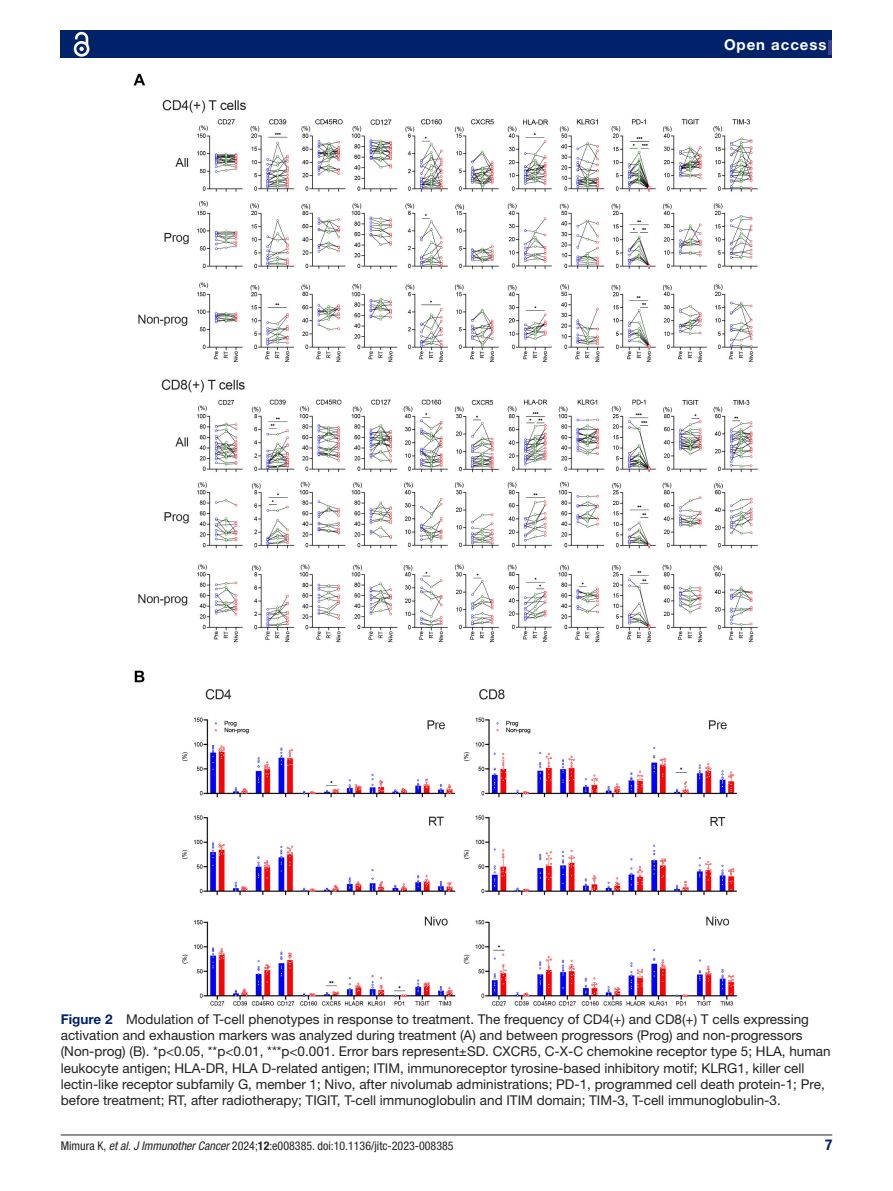
<style>
.page{position:relative;width:893px;height:1191px;background:#fff}
.page>*{position:absolute;margin:0;border:0;box-sizing:border-box;transform-origin:0 0}
.t1{font:700 15px "Helvetica Neue LT Std";letter-spacing:.065em;color:#fff}
.t2{font:700 condensed 15px "Helvetica Neue LT Std";color:#00226b}
.t3{font:13.5px/16.2px "Helvetica Neue LT Std";color:#231f20}
.t4{font:condensed 12px "Helvetica Neue LT Std";color:#231f20}
.s1{font-weight:700;color:#00226b}
.s2{font-style:italic}
.s3{font-weight:700}
</style>
<div class="page">
<hr style="left:61px;top:1134px;width:771px;height:1px;background:#231f20">
<div style="left:61px;top:31px;width:771px;height:27px;background:#00226b"></div>
<hr style="left:828px;top:40px;width:4px;height:15px;background:#414099">
<svg style="left:73px;top:31px;width:17px;height:26px"></svg>
<img style="left:133px;top:73px;width:625px;height:933px">
<p class="t1" style="left:724px;top:35px;width:104px">Open access</p>
<p class="t3" style="left:61px;top:1011px;width:771px"><span class="s1">Figure 2</span> Modulation of T-cell phenotypes in response to treatment. The frequency of CD4(+) and CD8(+) T cells expressing activation and exhaustion markers was analyzed during treatment (A) and between progressors (Prog) and non-progressors (Non-prog) (B). *p&lt;0.05, **p&lt;0.01, ***p&lt;0.001. Error bars represent±SD. CXCR5, C-X-C chemokine receptor type 5; HLA, human leukocyte antigen; HLA-DR, HLA D-related antigen; ITIM, immunoreceptor tyrosine-based inhibitory motif; KLRG1, killer cell lectin-like receptor subfamily G, member 1; Nivo, after nivolumab administrations; PD-1, programmed cell death protein-1; Pre, before treatment; RT, after radiotherapy; TIGIT, T-cell immunoglobulin and ITIM domain; TIM-3, T-cell immunoglobulin-3.</p>
<p class="t4" style="left:61px;top:1138px;width:394px">Mimura K, <span class="s2">et al</span>. <span class="s2">J Immunother Cancer</span> 2024;<span class="s3">12</span>:e008385. doi:10.1136/jitc-2023-008385</p>
<p class="t2" style="left:825px;top:1135px;width:9px">7</p>
</div>
